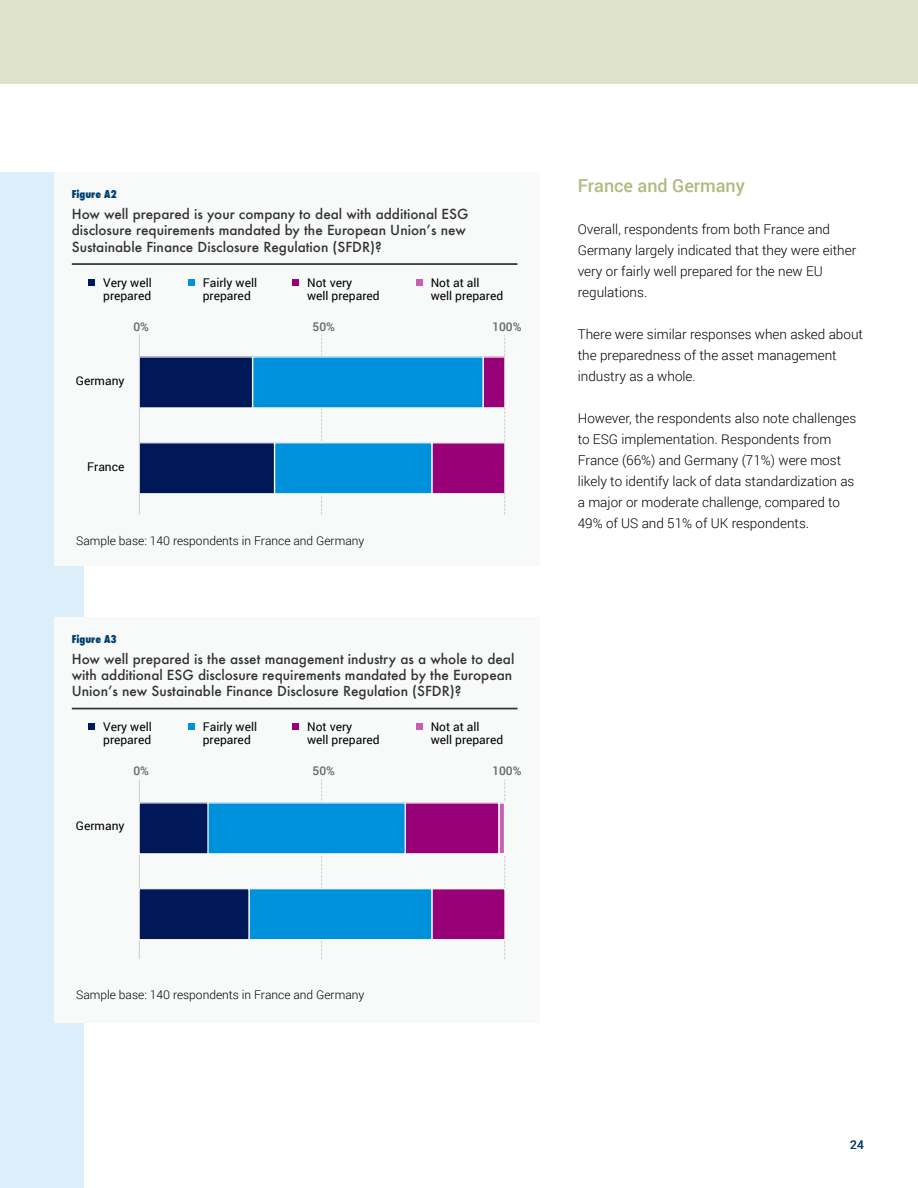
<style>
.page{position:relative;width:918px;height:1188px;background:#fff}
.page>*{position:absolute;margin:0;border:0;box-sizing:border-box;transform-origin:0 0}
.t1{font:500 18px "Roboto";color:#b3b980}
.t2{font:300 13.5px/21px "Roboto";color:#000}
.t3{font:500 13.5px/16.2px "Futura";color:#333}
.t4{font:12px/12.8px "Roboto";color:#000}
.t5{font:300 12px "Roboto";color:#000}
.t6{font:500 12px "Roboto";color:#666}
.t7{font:12px "Roboto";color:#0b406b}
.t8{font:800 condensed 10.5px "Futura";color:#00406f}
</style>
<div class="page">
<div style="left:0;top:0;width:918px;height:84px;background:#dfe2ca"></div>
<div style="left:0;top:173px;width:84px;height:1015px;background:#dceef9"></div>
<div style="left:54px;top:173px;width:486px;height:393px;background:#f8f9f9"></div>
<hr style="left:72px;top:263px;width:445px;height:2px;background:#333">
<div style="left:88px;top:279px;width:7px;height:7px;background:#001857"></div>
<div style="left:188px;top:279px;width:6px;height:7px;background:#0091dd"></div>
<div style="left:292px;top:279px;width:7px;height:7px;background:#970077"></div>
<div style="left:416px;top:279px;width:6px;height:7px;background:#c660af"></div>
<svg style="left:321px;top:335px;width:1px;height:179px"></svg>
<div style="left:483px;top:357px;width:22px;height:51px;background:#970077"></div>
<div style="left:482px;top:356px;width:24px;height:53px;border:1px solid #f9f9f9"></div>
<div style="left:432px;top:443px;width:73px;height:51px;background:#970077"></div>
<div style="left:431px;top:442px;width:75px;height:52px;border:1px solid #f9f9f9"></div>
<div style="left:253px;top:357px;width:230px;height:51px;background:#0091dd"></div>
<div style="left:252px;top:356px;width:232px;height:53px;border:1px solid #fff"></div>
<div style="left:275px;top:443px;width:157px;height:51px;background:#0091dd"></div>
<div style="left:274px;top:442px;width:158px;height:52px;border:1px solid #fff"></div>
<div style="left:139px;top:357px;width:114px;height:51px;background:#001857"></div>
<div style="left:139px;top:356px;width:114px;height:53px;border:1px solid #fff"></div>
<div style="left:139px;top:443px;width:136px;height:51px;background:#001857"></div>
<div style="left:139px;top:442px;width:136px;height:52px;border:1px solid #fff"></div>
<svg style="left:504px;top:335px;width:1px;height:179px"></svg>
<hr style="left:139px;top:335px;width:1px;height:179px;background:#ccc">
<div style="left:54px;top:617px;width:486px;height:405px;background:#f8f9f9"></div>
<hr style="left:72px;top:708px;width:445px;height:1px;background:#333">
<div style="left:88px;top:724px;width:7px;height:6px;background:#001857"></div>
<svg style="left:188px;top:724px;width:6px;height:6px"></svg>
<div style="left:292px;top:724px;width:7px;height:6px;background:#970077"></div>
<svg style="left:416px;top:724px;width:6px;height:6px"></svg>
<svg style="left:321px;top:780px;width:1px;height:179px"></svg>
<svg style="left:504px;top:780px;width:1px;height:179px"></svg>
<hr style="left:139px;top:780px;width:1px;height:179px;background:#ccc">
<div style="left:405px;top:803px;width:94px;height:51px;background:#970077"></div>
<div style="left:404px;top:802px;width:96px;height:53px;border:1px solid #f9f9f9"></div>
<div style="left:499px;top:803px;width:6px;height:51px;background:#c660af"></div>
<div style="left:498px;top:802px;width:7px;height:53px;border:2px solid #fff"></div>
<div style="left:432px;top:889px;width:73px;height:51px;background:#970077"></div>
<div style="left:431px;top:888px;width:75px;height:52px;border:1px solid #f9f9f9"></div>
<div style="left:205px;top:803px;width:200px;height:51px;background:#0091dd"></div>
<div style="left:204px;top:802px;width:202px;height:52px;border:1px solid #fff"></div>
<div style="left:249px;top:889px;width:183px;height:51px;background:#0091dd"></div>
<div style="left:248px;top:888px;width:184px;height:52px;border:1px solid #fff"></div>
<div style="left:139px;top:803px;width:69px;height:51px;background:#001857"></div>
<div style="left:139px;top:802px;width:70px;height:52px;border:1px solid #fff"></div>
<div style="left:139px;top:889px;width:110px;height:51px;background:#001857"></div>
<div style="left:139px;top:888px;width:111px;height:52px;border:1px solid #fff"></div>
<p class="t8" style="left:72px;top:187px;width:47px">Figure A2</p>
<p class="t3" style="left:72px;top:206px;width:398px">How well prepared is your company to deal with additional ESG disclosure requirements mandated by the European Unionʼs new<br>Sustainable Finance Disclosure Regulation (SFDR)?</p>
<p class="t4" style="left:103px;top:276px;width:50px">Very well prepared</p>
<p class="t4" style="left:203px;top:276px;width:56px">Fairly well prepared</p>
<p class="t4" style="left:307px;top:276px;width:74px">Not very<br>well prepared</p>
<p class="t4" style="left:431px;top:276px;width:74px">Not at all well prepared</p>
<p class="t6" style="left:133px;top:318px;width:17px">0%</p>
<p class="t6" style="left:313px;top:318px;width:24px">50%</p>
<p class="t6" style="left:492px;top:318px;width:31px">100%</p>
<p class="t4" style="left:76px;top:374px;width:50px">Germany</p>
<p class="t4" style="left:87px;top:460px;width:39px">France</p>
<p class="t5" style="left:76px;top:532px;width:290px">Sample base: 140 respondents in France and Germany</p>
<p class="t8" style="left:72px;top:632px;width:47px">Figure A3</p>
<p class="t3" style="left:72px;top:650px;width:444px">How well prepared is the asset management industry as a whole to deal with additional ESG disclosure requirements mandated by the European<br>Unionʼs new Sustainable Finance Disclosure Regulation (SFDR)?</p>
<p class="t4" style="left:103px;top:720px;width:50px">Very well prepared</p>
<p class="t4" style="left:203px;top:720px;width:56px">Fairly well prepared</p>
<p class="t4" style="left:307px;top:720px;width:74px">Not very<br>well prepared</p>
<p class="t4" style="left:431px;top:720px;width:74px">Not at all well prepared</p>
<p class="t6" style="left:133px;top:763px;width:17px">0%</p>
<p class="t6" style="left:313px;top:763px;width:24px">50%</p>
<p class="t6" style="left:492px;top:763px;width:31px">100%</p>
<p class="t4" style="left:76px;top:819px;width:50px">Germany</p>
<h1 class="t1" style="left:578px;top:173px;width:169px">France and Germany</h1>
<p class="t2" style="left:578px;top:218px;width:280px">Overall, respondents from both France and Germany largely indicated that they were either very or fairly well prepared for the new EU regulations.</p>
<p class="t2" style="left:578px;top:323px;width:287px">There were similar responses when asked about the preparedness of the asset management industry as a whole.</p>
<p class="t2" style="left:578px;top:407px;width:280px">However, the respondents also note challenges to ESG implementation. Respondents from France (66%) and Germany (71%) were most likely to identify lack of data standardization as a major or moderate challenge, compared to 49% of US and 51% of UK respondents.</p>
<p class="t5" style="left:76px;top:986px;width:290px">Sample base: 140 respondents in France and Germany</p>
<p class="t7" style="left:850px;top:1137px;width:15px">24</p>
</div>
